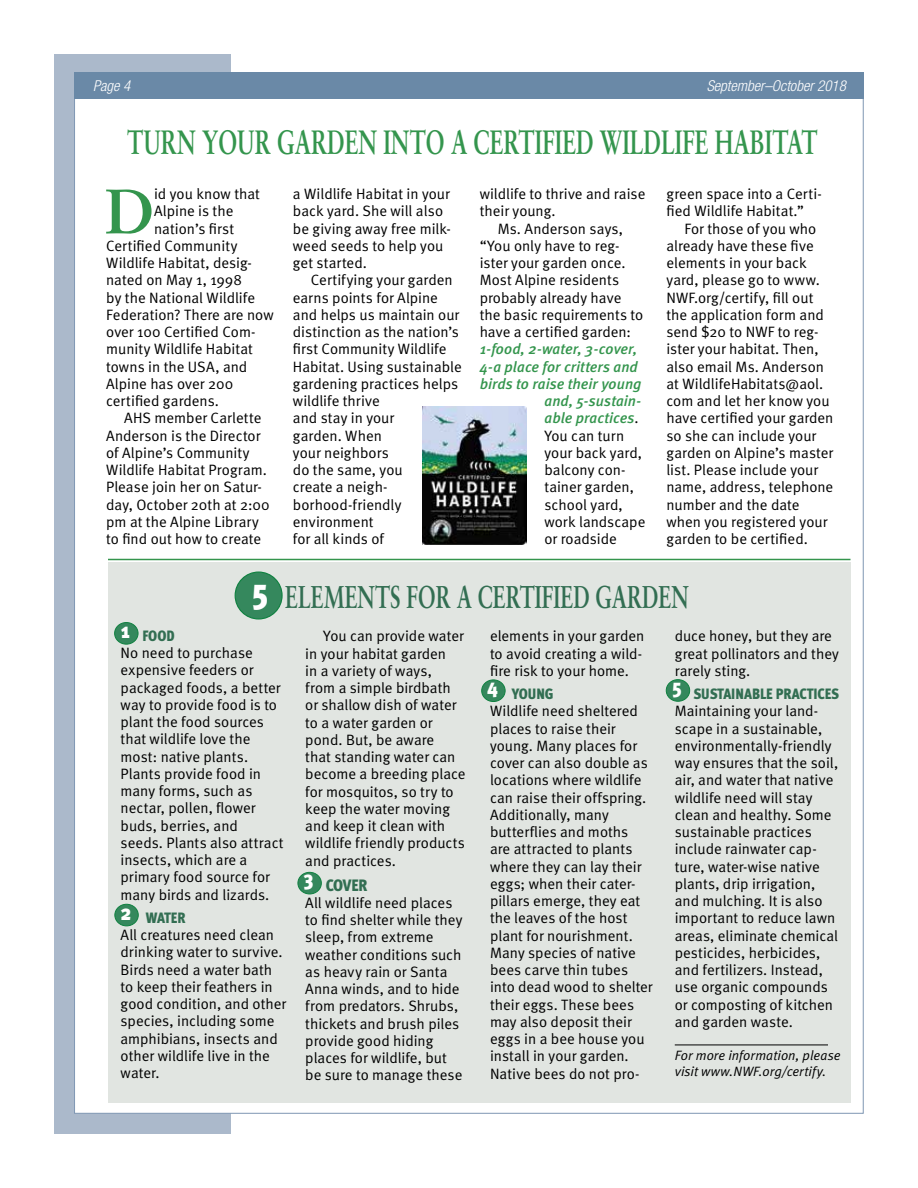
<style>
.page{position:relative;width:918px;height:1188px;background:#fff}
.page>*{position:absolute;margin:0;border:0;box-sizing:border-box;transform-origin:0 0}
.t1{font:700 63.15px "Sabon";color:#34954d}
.t2{font:700 33.75px "Sabon";color:#34954d;scale:.67 1}
.t3{font:700 31.5px "Sabon";color:#326e52;scale:.67 1}
.t4{font:900 21.45px "Meta Cond";color:#fff}
.t5{font:900 16.5px "Meta Cond";letter-spacing:-.015em;color:#326e52}
.t6{font:15px/17.2px "Meta Normal";color:#000}
.t7{font:italic 500 15px/17.2px "Meta";letter-spacing:.005em;color:#34954d;text-align:right}
.t8{font:900 15px "Meta Cond";letter-spacing:-.005em;color:#326e52}
.t9{font:italic 300 condensed 15px "Helvetica Neue";color:#fff}
.t10{font:italic 13.5px/15.5px "Meta Normal";letter-spacing:.005em;color:#000}
.s1{font-family:"Meta Normal";font-weight:400;font-style:normal;color:#000}
.s2{font-family:"Meta Cond";font-weight:900;font-size:36.6px;color:#fff}
</style>
<div class="page">
<div style="left:54px;top:54px;width:176px;height:1080px;background:#abb9cb"></div>
<div style="left:74px;top:73px;width:790px;height:1041px;background:#fff;border:1px solid #7f97b3"></div>
<div style="left:74px;top:72px;width:789px;height:27px;background:#6a89a7"></div>
<div style="left:108px;top:562px;width:742px;height:540px;background:#e1e5e1"></div>
<img style="left:423px;top:406px;width:103px;height:138px">
<hr style="left:108px;top:559px;width:742px;height:1px;background:#34954d">
<hr style="left:675px;top:1045px;width:153px;height:1px;background:#000">
<div style="left:235px;top:572px;width:47px;height:47px;background:#35885d;border-radius:50%"></div>
<div style="left:235px;top:572px;width:48px;height:48px;border:1px solid #0f8140;border-radius:50%"></div>
<div style="left:115px;top:623px;width:23px;height:21px;background:#35885d;border-radius:50%"></div>
<div style="left:114px;top:622px;width:24px;height:22px;border:1px solid #0f8140;border-radius:50%"></div>
<div style="left:115px;top:904px;width:23px;height:22px;background:#35885d;border-radius:50%"></div>
<div style="left:115px;top:904px;width:24px;height:22px;border:1px solid #0f8140;border-radius:50%"></div>
<div style="left:298px;top:872px;width:23px;height:22px;background:#35885d;border-radius:50%"></div>
<div style="left:298px;top:872px;width:24px;height:22px;border:1px solid #0f8140;border-radius:50%"></div>
<div style="left:482px;top:680px;width:23px;height:22px;background:#35885d;border-radius:50%"></div>
<div style="left:481px;top:680px;width:24px;height:22px;border:1px solid #0f8140;border-radius:50%"></div>
<div style="left:666px;top:680px;width:24px;height:21px;background:#35885d;border-radius:50%"></div>
<div style="left:666px;top:679px;width:24px;height:23px;border:1px solid #0f8140;border-radius:50%"></div>
<p class="t9" style="left:93px;top:77px;width:39px">Page 4</p>
<p class="t9" style="left:707px;top:77px;width:141px">September–October 2018</p>
<h2 class="t2" style="left:127px;top:122px;width:1032px">TURN YOUR GARDEN INTO A CERTIFIED WILDLIFE HABITAT</h2>
<h1 class="t1" style="left:105px;top:172px;width:47px">D</h1>
<p class="t6" style="left:154px;top:185px;width:107px">id you know that</p>
<p class="t6" style="left:154px;top:202px;width:81px">Alpine is the</p>
<p class="t6" style="left:154px;top:220px;width:82px">nation’s first</p>
<p class="t6" style="left:106px;top:237px;width:133px">Certified Community</p>
<p class="t6" style="left:106px;top:254px;width:147px">Wildlife Habitat, desig-</p>
<p class="t6" style="left:106px;top:271px;width:137px">nated on May 1, 1998</p>
<p class="t6" style="left:106px;top:289px;width:150px">by the National Wildlife</p>
<p class="t6" style="left:106px;top:306px;width:169px">Federation? There are now</p>
<p class="t6" style="left:106px;top:323px;width:151px">over 100 Certified Com-</p>
<p class="t6" style="left:106px;top:340px;width:148px">munity Wildlife Habitat</p>
<p class="t6" style="left:106px;top:358px;width:143px">towns in the USA, and</p>
<p class="t6" style="left:106px;top:375px;width:129px">Alpine has over 200</p>
<p class="t6" style="left:106px;top:392px;width:114px">certified gardens.</p>
<p class="t6" style="left:124px;top:409px;width:139px">AHS member Carlette</p>
<p class="t6" style="left:106px;top:427px;width:156px">Anderson is the Director</p>
<p class="t6" style="left:106px;top:444px;width:145px">of Alpine’s Community</p>
<p class="t6" style="left:106px;top:461px;width:162px">Wildlife Habitat Program.</p>
<p class="t6" style="left:106px;top:478px;width:157px">Please join her on Satur-</p>
<p class="t6" style="left:106px;top:496px;width:165px">day, October 20th at 2:00</p>
<p class="t6" style="left:106px;top:513px;width:154px">pm at the Alpine Library</p>
<p class="t6" style="left:106px;top:530px;width:156px">to find out how to create</p>
<p class="t6" style="left:293px;top:185px;width:159px">a Wildlife Habitat in your back yard. She will also be giving away free milk&shy;weed seeds to help you get started.</p>
<p class="t6" style="left:293px;top:271px;width:170px;text-indent:18px">Certifying your garden earns points for Alpine and helps us maintain our distinction as the nation’s first Community Wildlife<br>Habitat. Using sustainable gardening practices helps wildlife thrive<br>and stay in your<br>garden. When<br>your neighbors<br>do the same, you<br>create a neigh&shy;borhood-friendly environment<br>for all kinds of</p>
<p class="t6" style="left:480px;top:185px;width:167px">wildlife to thrive and raise their young.</p>
<p class="t6" style="left:480px;top:220px;width:165px;text-indent:18px">Ms. Anderson says, “You only have to reg&shy;ister your garden once.<br>Most Alpine residents probably already have the basic requirements to have a certified garden:</p>
<p class="t7" style="left:480px;top:341px;width:163px">1-food, 2-water, 3-cover,<br>4-a place for critters and birds to raise their young and, 5-sustain-<br>able practices<span class="s1">.</span></p>
<p class="t6" style="left:544px;top:427px;width:102px">You can turn your back yard, balcony con&shy;tainer garden, school yard, work landscape or roadside</p>
<p class="t6" style="left:666px;top:185px;width:157px">green space into a Certi&shy;fied Wildlife Habitat.”</p>
<p class="t6" style="left:666px;top:220px;width:169px;text-indent:18px">For those of you who already have these five elements in your back yard, please go to www.<br>NWF.org/certify, fill out the application form and send $20 to NWF to reg&shy;ister your habitat. Then, also email Ms. Anderson at WildlifeHabitats@aol. com and let her know you have certified your garden so she can include your garden on Alpine’s master list. Please include your name, address, telephone number and the date when you registered your garden to be certified.</p>
<h3 class="t3" style="left:252px;top:578px;width:654px"><span class="s2">5</span> ELEMENTS FOR A CERTIFIED GARDEN</h3>
<h3 class="t4" style="left:120px;top:618px;width:11px">1</h3>
<p class="t8" style="left:143px;top:627px;width:34px">FOOD</p>
<p class="t6" style="left:121px;top:644px;width:165px">No need to purchase expensive feeders or packaged foods, a better way to provide food is to plant the food sources that wildlife love the most: native plants.<br>Plants provide food in many forms, such as nectar, pollen, flower buds, berries, and seeds. Plants also attract insects, which are a primary food source for many birds and lizards.</p>
<p class="t8" style="left:146px;top:909px;width:41px">WATER</p>
<p class="t6" style="left:121px;top:926px;width:167px">All creatures need clean drinking water to survive.<br>Birds need a water bath to keep their feathers in good condition, and other species, including some amphibians, insects and other wildlife live in the water.</p>
<h3 class="t4" style="left:121px;top:900px;width:13px">2</h3>
<p class="t6" style="left:305px;top:627px;width:162px;text-indent:18px">You can provide water in your habitat garden<br>in a variety of ways, from a simple birdbath or shallow dish of water to a water garden or pond. But, be aware<br>that standing water can become a breeding place for mosquitos, so try to keep the water moving and keep it clean with wildlife friendly products and practices.</p>
<p class="t5" style="left:326px;top:875px;width:43px">COVER</p>
<p class="t6" style="left:305px;top:894px;width:159px">All wildlife need places to find shelter while they sleep, from extreme weather conditions such as heavy rain or Santa<br>Anna winds, and to hide from predators. Shrubs, thickets and brush piles provide good hiding places for wildlife, but be sure to manage these</p>
<h3 class="t4" style="left:304px;top:866px;width:12px">3</h3>
<p class="t6" style="left:675px;top:627px;width:166px">duce honey, but they are great pollinators and they rarely sting.</p>
<p class="t8" style="left:693px;top:685px;width:147px">SUSTAINABLE PRACTICES</p>
<p class="t6" style="left:675px;top:702px;width:165px">Maintaining your land&shy;scape in a sustainable, environmentally-friendly way ensures that the soil, air, and water that native wildlife need will stay clean and healthy. Some sustainable practices include rainwater cap&shy;ture, water-wise native plants, drip irrigation, and mulching. It is also important to reduce lawn areas, eliminate chemical pesticides, herbicides, and fertilizers. Instead, use organic compounds or composting of kitchen and garden waste.</p>
<p class="t10" style="left:675px;top:1048px;width:167px">For more information, please visit www.NWF.org/certify.</p>
<p class="t6" style="left:490px;top:627px;width:156px">elements in your garden to avoid creating a wild&shy;fire risk to your home.</p>
<p class="t8" style="left:512px;top:685px;width:43px">YOUNG</p>
<p class="t6" style="left:490px;top:702px;width:164px">Wildlife need sheltered places to raise their young. Many places for cover can also double as locations where wildlife can raise their offspring.<br>Additionally, many butterflies and moths<br>are attracted to plants where they can lay their eggs; when their cater&shy;pillars emerge, they eat the leaves of the host plant for nourishment.<br>Many species of native bees carve thin tubes into dead wood to shelter their eggs. These bees may also deposit their eggs in a bee house you install in your garden.<br>Native bees do not pro-</p>
<h3 class="t4" style="left:487px;top:674px;width:12px">4</h3>
<h3 class="t4" style="left:672px;top:674px;width:11px">5</h3>
</div>
